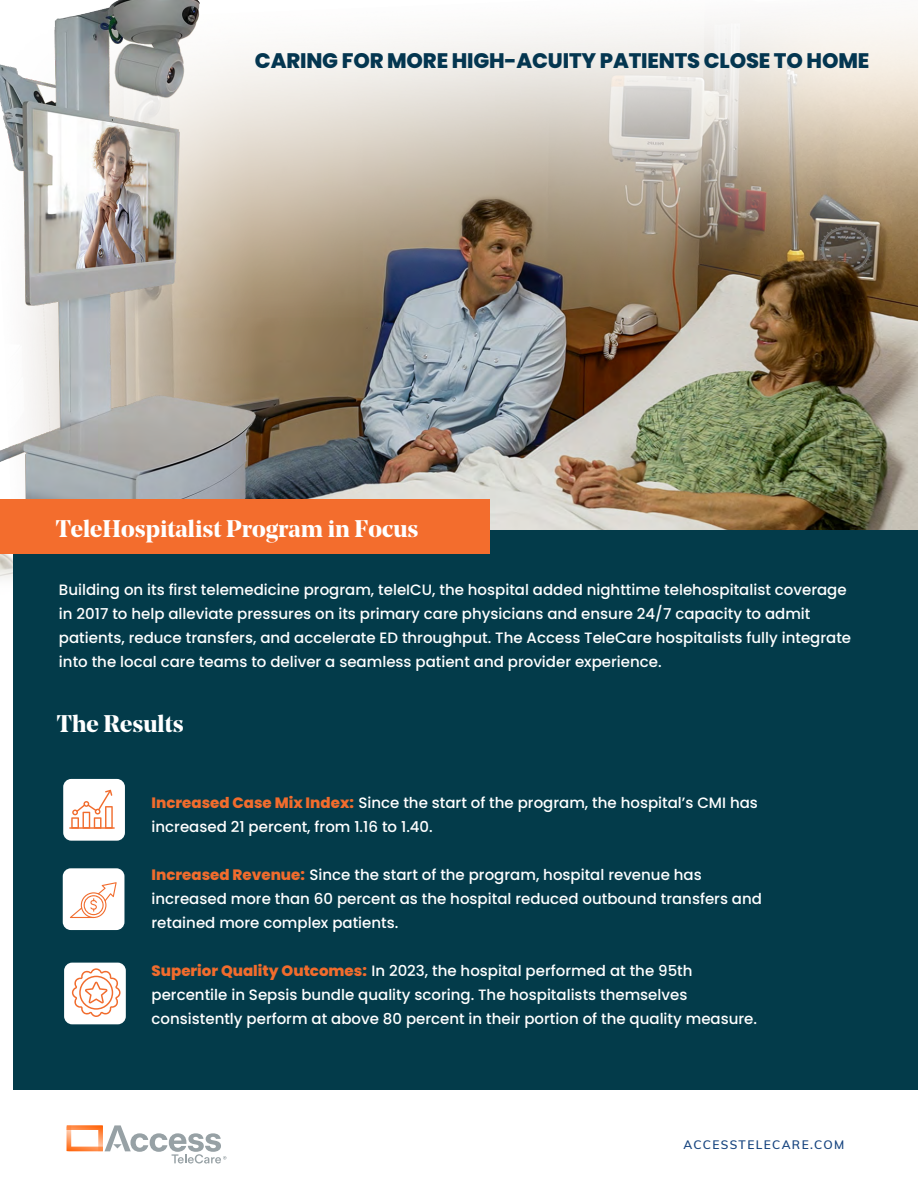
<style>
.page{position:relative;width:918px;height:1188px;background:#fff}
.page>*{position:absolute;margin:0;border:0;box-sizing:border-box;transform-origin:0 0}
.t1{font:700 24px "Noe Display";color:#fff}
.t2{font:800 21px "Poppins";letter-spacing:-.01em;color:#043650}
.t3{font:500 15px/24px "Poppins";color:#fff}
.t4{font:600 12px "Muli";letter-spacing:.115em;color:#16447f}
.s1{font-weight:800;color:#f16c2d}
</style>
<div class="page">
<img style="left:0;top:0;width:918px;height:851px">
<div style="left:14px;top:531px;width:904px;height:559px;background:#033b4a"></div>
<div style="left:0;top:499px;width:490px;height:54px;background:#f36d2d"></div>
<div style="left:63px;top:779px;width:62px;height:62px;background:#fff;border-radius:8px"></div>
<div style="left:63px;top:868px;width:61px;height:62px;background:#fff;border-radius:8px"></div>
<div style="left:64px;top:963px;width:62px;height:61px;background:#fff;border-radius:8px"></div>
<svg style="left:67px;top:1125px;width:159px;height:39px"></svg>
<hr style="left:69px;top:827px;width:46px;height:2px;background:#f16c2d">
<svg style="left:71px;top:790px;width:42px;height:39px"></svg>
<svg style="left:70px;top:882px;width:47px;height:36px"></svg>
<svg style="left:72px;top:968px;width:49px;height:49px"></svg>
<h2 class="t2" style="left:255px;top:48px;width:616px">CARING FOR MORE HIGH-ACUITY PATIENTS CLOSE TO HOME</h2>
<h1 class="t1" style="left:56px;top:513px;width:364px">TeleHospitalist Program in Focus</h1>
<p class="t3" style="left:59px;top:578px;width:794px">Building on its first telemedicine program, teleICU, the hospital added nighttime telehospitalist coverage in 2017 to help alleviate pressures on its primary care physicians and ensure 24/7 capacity to admit patients, reduce transfers, and accelerate ED throughput. The Access TeleCare hospitalists fully integrate into the local care teams to deliver a seamless patient and provider experience.</p>
<h1 class="t1" style="left:57px;top:708px;width:128px">The Results</h1>
<p class="t3" style="left:152px;top:791px;width:608px"><span class="s1">Increased Case Mix Index:</span> Since the start of the program, the hospital’s CMI has increased 21 percent, from 1.16 to 1.40.</p>
<p class="t3" style="left:152px;top:863px;width:612px"><span class="s1">Increased Revenue:</span> Since the start of the program, hospital revenue has increased more than 60 percent as the hospital reduced outbound transfers and retained more complex patients.</p>
<p class="t3" style="left:152px;top:959px;width:607px"><span class="s1">Superior Quality Outcomes:</span> In 2023, the hospital performed at the 95th percentile in Sepsis bundle quality scoring. The hospitalists themselves consistently perform at above 80 percent in their portion of the quality measure.</p>
<p class="t4" style="left:684px;top:1136px;width:162px">ACCESSTELECARE.COM</p>
</div>
